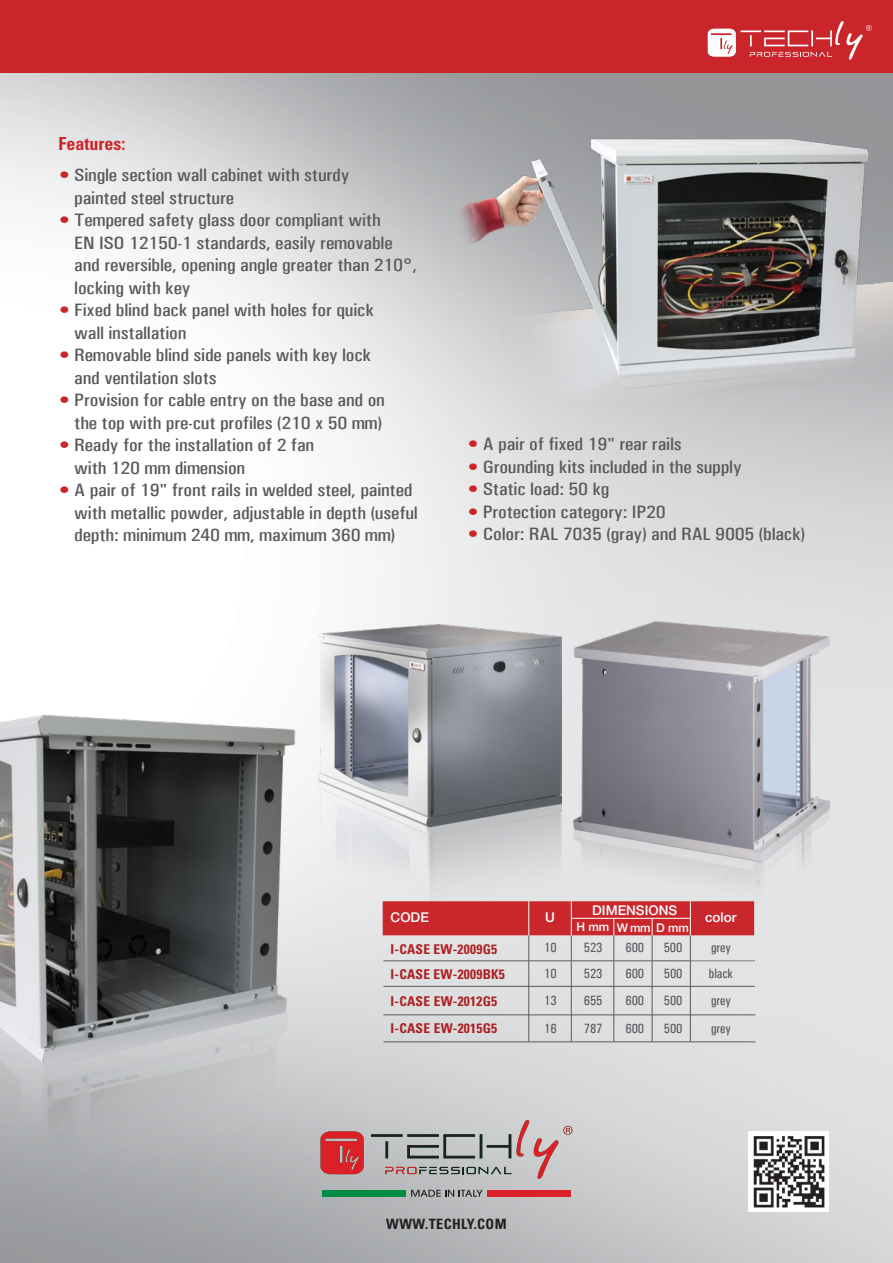
<style>
.page{position:relative;width:893px;height:1263px;background:#fff}
.page>*{position:absolute;margin:0;border:0;box-sizing:border-box;transform-origin:0 0}
.t1{font:500 condensed 18px/22.5px "Univers";letter-spacing:-.01em;color:#58595b;scale:1.19 1}
.t2{font:700 condensed 18px "Univers LT Std";color:#ca272d}
.t3{font:700 condensed 14.25px "Univers LT Std";letter-spacing:.03em;color:#231f20}
.t4{font:700 condensed 13.5px "Univers LT Std";letter-spacing:.02em;color:#ad1f23}
.t5{font:500 condensed 13.5px "Univers";color:#595a5d}
.t6{font:500 13.5px "Helvetica Neue LT Std";color:#fff}
.t7{font:500 12px "Helvetica Neue LT Std";color:#fff}
.s1{color:#c9252b}
</style>
<div class="page">
<img style="left:0;top:72px;width:893px;height:1191px">
<div style="left:0;top:0;width:893px;height:72px;background:#c9252b"></div>
<hr style="left:741px;top:30px;width:20px;height:2px;background:#fff">
<svg style="left:750px;top:21px;width:122px;height:39px"></svg>
<svg style="left:708px;top:29px;width:28px;height:28px"></svg>
<img style="left:748px;top:1131px;width:81px;height:81px">
<hr style="left:371px;top:1134px;width:32px;height:3px;background:#231f20">
<svg style="left:385px;top:1120px;width:187px;height:59px;background:#b5afb0"></svg>
<svg style="left:344px;top:1131px;width:20px;height:43px"></svg>
<div style="left:322px;top:1190px;width:84px;height:7px;background:#008c44"></div>
<div style="left:487px;top:1190px;width:84px;height:7px;background:#db2028"></div>
<svg style="left:411px;top:1190px;width:72px;height:7px"></svg>
<img style="left:573px;top:622px;width:256px;height:282px">
<img style="left:319px;top:624px;width:243px;height:293px">
<img style="left:0;top:695px;width:344px;height:518px">
<img style="left:444px;top:123px;width:449px;height:276px">
<hr style="left:528px;top:961px;width:1px;height:81px;background:#595a5d">
<hr style="left:571px;top:961px;width:1px;height:81px;background:#595a5d">
<hr style="left:614px;top:961px;width:1px;height:81px;background:#595a5d">
<hr style="left:652px;top:961px;width:1px;height:81px;background:#595a5d">
<hr style="left:383px;top:986px;width:146px;height:1px;background:#595a5d">
<hr style="left:529px;top:986px;width:42px;height:1px;background:#595a5d">
<hr style="left:571px;top:986px;width:43px;height:1px;background:#595a5d">
<hr style="left:614px;top:986px;width:38px;height:1px;background:#595a5d">
<hr style="left:652px;top:986px;width:38px;height:1px;background:#595a5d">
<hr style="left:690px;top:986px;width:65px;height:1px;background:#595a5d">
<hr style="left:690px;top:961px;width:1px;height:81px;background:#595a5d">
<svg style="left:383px;top:901px;width:371px;height:59px;background:#d3777b"></svg>
<hr style="left:572px;top:918px;width:80px;height:1px;background:#fff">
<hr style="left:652px;top:918px;width:38px;height:1px;background:#fff">
<hr style="left:383px;top:960px;width:146px;height:1px;background:#595a5d">
<hr style="left:529px;top:960px;width:42px;height:1px;background:#595a5d">
<hr style="left:571px;top:960px;width:43px;height:1px;background:#595a5d">
<hr style="left:614px;top:960px;width:38px;height:1px;background:#595a5d">
<hr style="left:652px;top:960px;width:38px;height:1px;background:#595a5d">
<hr style="left:690px;top:960px;width:65px;height:1px;background:#7a7b7e">
<hr style="left:383px;top:1014px;width:372px;height:1px;background:#595a5d">
<hr style="left:383px;top:1041px;width:372px;height:1px;background:#595a5d">
<p class="t2" style="left:58px;top:133px;width:68px">Features:</p>
<p class="t1" style="left:74px;top:164px;width:233px;text-indent:-15px"><span class="s1">•</span> Single section wall cabinet with sturdy painted steel structure</p>
<p class="t1" style="left:74px;top:209px;width:290px;text-indent:-15px"><span class="s1">•</span> Tempered safety glass door compliant with<br>EN ISO 12150-1 standards, easily removable and reversible, opening angle greater than 210°, locking with key</p>
<p class="t1" style="left:74px;top:299px;width:253px;text-indent:-15px"><span class="s1">•</span> Fixed blind back panel with holes for quick wall installation</p>
<p class="t1" style="left:74px;top:344px;width:251px;text-indent:-15px"><span class="s1">•</span> Removable blind side panels with key lock and ventilation slots</p>
<p class="t1" style="left:59px;top:389px;width:275px;text-align:right"><span class="s1">•</span> Provision for cable entry on the base and on the top with pre-cut profiles (210 x 50 mm)</p>
<p class="t1" style="left:74px;top:434px;width:203px;text-indent:-15px"><span class="s1">•</span> Ready for the installation of 2 fan with 120 mm dimension</p>
<p class="t1" style="left:74px;top:479px;width:290px;text-indent:-15px"><span class="s1">•</span> A pair of 19" front rails in welded steel, painted with metallic powder, adjustable in depth (useful depth: minimum 240 mm, maximum 360 mm)</p>
<p class="t1" style="left:468px;top:433px;width:181px"><span class="s1">•</span> A pair of fixed 19" rear rails</p>
<p class="t1" style="left:468px;top:456px;width:232px"><span class="s1">•</span> Grounding kits included in the supply</p>
<p class="t1" style="left:468px;top:478px;width:121px"><span class="s1">•</span> Static load: 50 kg</p>
<p class="t1" style="left:468px;top:501px;width:168px"><span class="s1">•</span> Protection category: IP20</p>
<p class="t1" style="left:468px;top:523px;width:285px"><span class="s1">•</span> Color: RAL 7035 (gray) and RAL 9005 (black)</p>
<p class="t6" style="left:391px;top:909px;width:40px">CODE</p>
<p class="t6" style="left:545px;top:909px;width:11px">U</p>
<p class="t6" style="left:592px;top:902px;width:87px">DIMENSIONS</p>
<p class="t7" style="left:576px;top:920px;width:34px">H mm</p>
<p class="t7" style="left:617px;top:920px;width:74px">W mm D mm</p>
<p class="t6" style="left:705px;top:909px;width:33px">color</p>
<p class="t4" style="left:391px;top:940px;width:108px">I-CASE EW-2009G5</p>
<p class="t5" style="left:544px;top:939px;width:14px">10</p>
<p class="t5" style="left:584px;top:939px;width:20px">523</p>
<p class="t5" style="left:625px;top:939px;width:20px">600</p>
<p class="t5" style="left:664px;top:939px;width:20px">500</p>
<p class="t5" style="left:711px;top:940px;width:21px">grey</p>
<p class="t4" style="left:391px;top:966px;width:116px">I-CASE EW-2009BK5</p>
<p class="t5" style="left:544px;top:965px;width:14px">10</p>
<p class="t5" style="left:584px;top:965px;width:20px">523</p>
<p class="t5" style="left:625px;top:965px;width:20px">600</p>
<p class="t5" style="left:664px;top:965px;width:20px">500</p>
<p class="t5" style="left:709px;top:965px;width:26px">black</p>
<p class="t4" style="left:391px;top:993px;width:108px">I-CASE EW-2012G5</p>
<p class="t5" style="left:544px;top:992px;width:14px">13</p>
<p class="t5" style="left:584px;top:992px;width:20px">655</p>
<p class="t5" style="left:625px;top:992px;width:20px">600</p>
<p class="t5" style="left:664px;top:992px;width:20px">500</p>
<p class="t5" style="left:711px;top:992px;width:21px">grey</p>
<p class="t4" style="left:391px;top:1020px;width:108px">I-CASE EW-2015G5</p>
<p class="t5" style="left:544px;top:1020px;width:14px">16</p>
<p class="t5" style="left:584px;top:1020px;width:20px">787</p>
<p class="t5" style="left:625px;top:1020px;width:20px">600</p>
<p class="t5" style="left:664px;top:1020px;width:20px">500</p>
<p class="t5" style="left:711px;top:1021px;width:21px">grey</p>
<p class="t3" style="left:386px;top:1215px;width:122px">WWW.TECHLY.COM</p>
</div>
